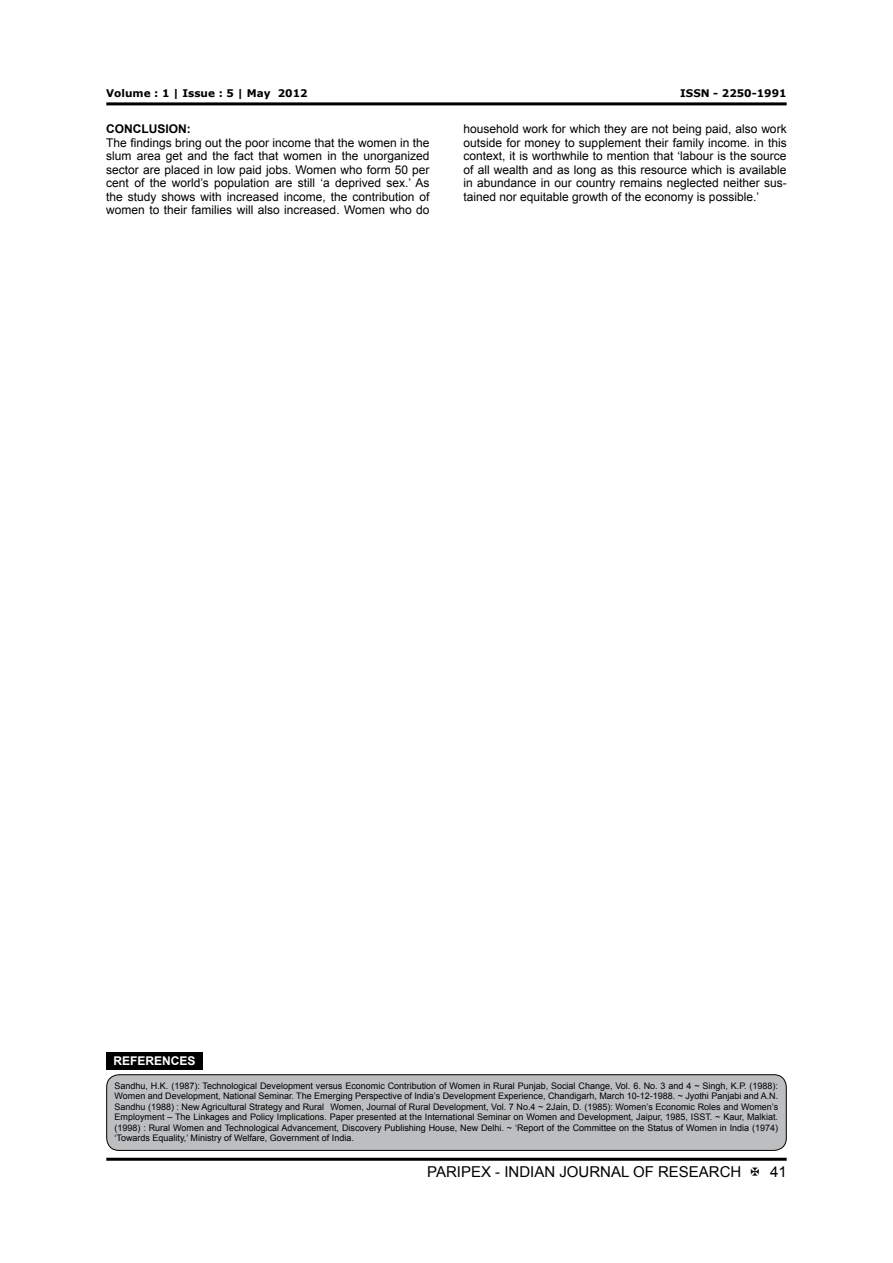
<style>
.page{position:relative;width:893px;height:1263px;background:#fff}
.page>*{position:absolute;margin:0;border:0;box-sizing:border-box;transform-origin:0 0}
.t1{font:15px "Arial";color:#000}
.t2{font:12px/13.5px "Arial";color:#000;text-align:justify}
.t3{font:700 12px "Arial";color:#000}
.t4{font:700 12px "Arial";color:#fff}
.t5{font:700 10.5px "Verdana";color:#000}
.t6{font:9px/10.5px "Arial";color:#000;text-align:justify}
</style>
<div class="page">
<hr style="left:106px;top:102px;width:681px;height:3px;background:#000">
<hr style="left:106px;top:1158px;width:681px;height:3px;background:#000">
<div style="left:106px;top:1052px;width:96px;height:17px;background:#000"></div>
<div style="left:107px;top:1075px;width:679px;height:75px;background:#bcbec0;border-radius:12px"></div>
<div style="left:106px;top:1074px;width:681px;height:77px;border:1px solid #000;border-radius:12px"></div>
<p class="t5" style="left:106px;top:89px;width:203px">Volume : 1 | Issue : 5 | May 2012</p>
<p class="t5" style="left:680px;top:89px;width:108px">ISSN - 2250-1991</p>
<h2 class="t3" style="left:106px;top:125px;width:86px">CONCLUSION:</h2>
<p class="t2" style="left:106px;top:136px;width:325px">The findings bring out the poor income that the women in the slum area get and the fact that women in the unorganized sector are placed in low paid jobs. Women who form 50 per cent of the world’s population are still ‘a deprived sex.’ As the study shows with increased income, the contribution of women to their families will also increased. Women who do</p>
<p class="t2" style="left:463px;top:123px;width:325px">household work for which they are not being paid, also work outside for money to supplement their family income. in this context, it is worthwhile to mention that ‘labour is the source of all wealth and as long as this resource which is available in abundance in our country remains neglected neither sus&shy;tained nor equitable growth of the economy is possible.’</p>
<h2 class="t4" style="left:113px;top:1056px;width:84px">REFERENCES</h2>
<p class="t6" style="left:115px;top:1081px;width:665px">Sandhu, H.K. (1987): Technological Development versus Economic Contribution of Women in Rural Punjab, Social Change, Vol. 6. No. 3 and 4 ~ Singh, K.P. (1988):<br>Women and Development, National Seminar. The Emerging Perspective of India’s Development Experience, Chandigarh, March 10-12-1988. ~ Jyothi Panjabi and A.N.<br>Sandhu (1988) : New Agricultural Strategy and Rural Women, Journal of Rural Development, Vol. 7 No.4 ~ 2Jain, D. (1985): Women’s Economic Roles and Women’s Employment – The Linkages and Policy Implications. Paper presented at the International Seminar on Women and Development, Jaipur, 1985, ISST. ~ Kaur, Malkiat. (1998) : Rural Women and Technological Advancement, Discovery Publishing House, New Delhi. ~ ‘Report of the Committee on the Status of Women in India (1974) ‘Towards Equality,’ Ministry of Welfare, Government of India.</p>
<h1 class="t1" style="left:427px;top:1166px;width:316px">PARIPEX - INDIAN JOURNAL OF RESEARCH</h1>
<h1 class="t1" style="left:770px;top:1166px;width:18px">41</h1>
</div>
